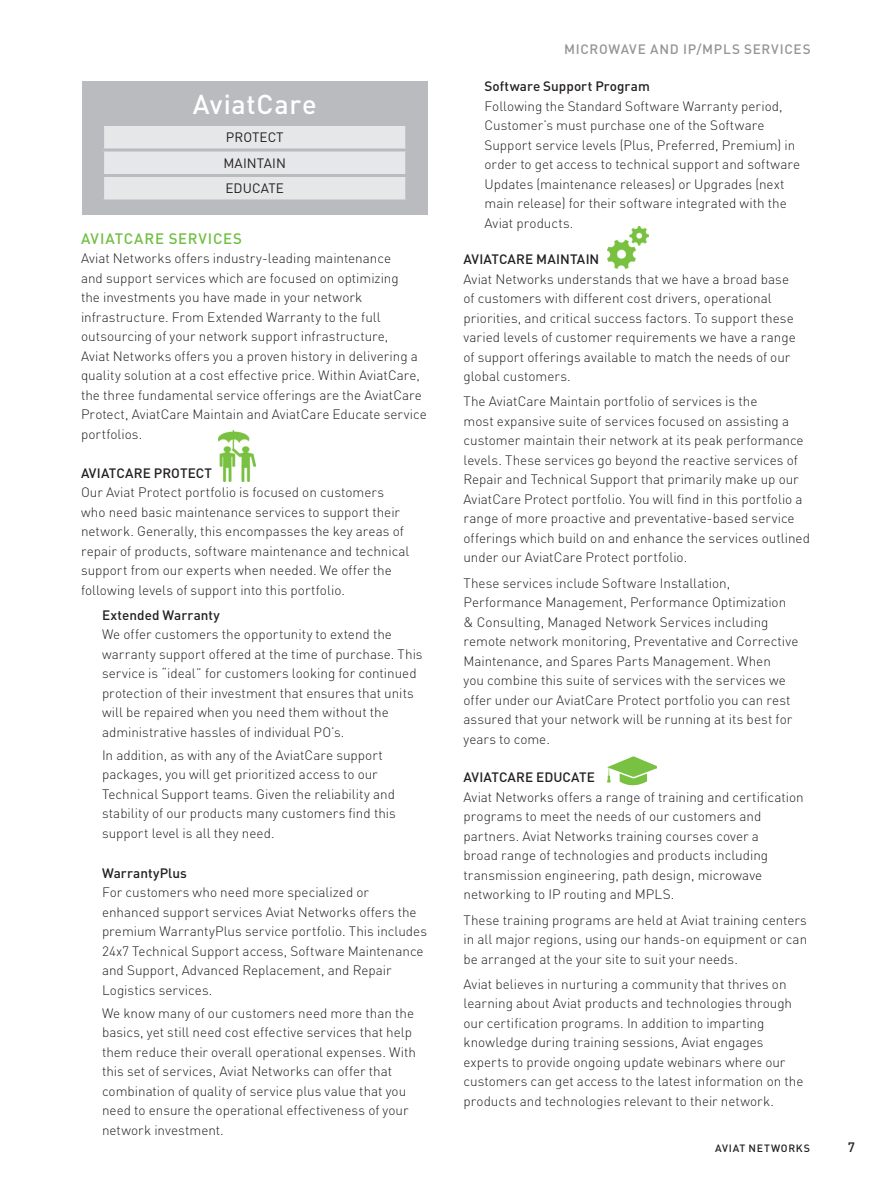
<style>
.page{position:relative;width:891px;height:1188px;background:#fff}
.page>*{position:absolute;margin:0;border:0;box-sizing:border-box;transform-origin:0 0}
.Subead_13_Black_Medi{font:500 27px "DINOT";letter-spacing:.025em;color:#fff}
.Subhead_10_Green_Med{font:500 15px "DINOT";letter-spacing:.05em;color:#71bf44}
.Text_9_Black_Light{font:300 13.5px/19.5px "DINOT";color:#231f20}
.Text_Bullet_9_Black{font:300 13.5px/19.5px "DINOT";color:#231f20}
.servicesBlk_subgroup{font:500 13.5px "DINOT";letter-spacing:.005em;color:#231f20}
.t1{font:500 13.5px "DINOT";letter-spacing:.05em;color:#939598}
.t2{font:13.5px "DINOT";letter-spacing:.01em;color:#231f20}
.t3{font:500 10.5px "DINOT";letter-spacing:.065em;color:#231f20}
.s1{font-weight:500}
</style>
<div class="page">
<div style="left:82px;top:81px;width:346px;height:133px;background:#babbbe"></div>
<div style="left:104px;top:126px;width:301px;height:74px;background:#e6e7e9"></div>
<svg style="left:104px;top:148px;width:302px;height:4px"></svg>
<hr style="left:101px;top:174px;width:307px;height:3px;background:#babbbe">
<img style="left:608px;top:227px;width:41px;height:41px">
<img style="left:218px;top:431px;width:37px;height:50px">
<svg style="left:607px;top:756px;width:50px;height:30px"></svg>
<p class="Subead_13_Black_Medi" style="left:193px;top:86px;width:125px">AviatCare</p>
<p class="t2" style="left:226px;top:128px;width:59px">PROTECT</p>
<p class="t2" style="left:223px;top:154px;width:64px">MAINTAIN</p>
<p class="t2" style="left:225px;top:179px;width:60px">EDUCATE</p>
<p class="Subhead_10_Green_Med" style="left:81px;top:228px;width:163px">AVIATCARE SERVICES</p>
<p class="Text_9_Black_Light" style="left:81px;top:248px;width:347px">Aviat Networks offers industry-leading maintenance<br>and support services which are focused on optimizing<br>the investments you have made in your network infrastructure. From Extended Warranty to the full outsourcing of your network support infrastructure,<br>Aviat Networks offers you a proven history in delivering a quality solution at a cost effective price. Within AviatCare, the three fundamental service offerings are the AviatCare Protect, AviatCare Maintain and AviatCare Educate service portfolios.</p>
<p class="servicesBlk_subgroup" style="left:81px;top:464px;width:133px">AVIATCARE PROTECT</p>
<p class="Text_9_Black_Light" style="left:81px;top:482px;width:330px">Our Aviat Protect portfolio is focused on customers who need basic maintenance services to support their network. Generally, this encompasses the key areas of repair of products, software maintenance and technical support from our experts when needed. We offer the following levels of support into this portfolio.</p>
<p class="Text_Bullet_9_Black" style="left:102px;top:605px;width:322px"><span class="s1">Extended Warranty<br></span>We offer customers the opportunity to extend the warranty support offered at the time of purchase. This service is “ideal” for customers looking for continued protection of their investment that ensures that units will be repaired when you need them without the administrative hassles of individual PO’s.</p>
<p class="Text_Bullet_9_Black" style="left:102px;top:745px;width:295px">In addition, as with any of the AviatCare support packages, you will get prioritized access to our Technical Support teams. Given the reliability and stability of our products many customers find this support level is all they need.</p>
<p class="Text_Bullet_9_Black" style="left:102px;top:863px;width:327px"><span class="s1">WarrantyPlus<br></span>For customers who need more specialized or enhanced support services Aviat Networks offers the premium WarrantyPlus service portfolio. This includes 24x7 Technical Support access, Software Maintenance and Support, Advanced Replacement, and Repair Logistics services.</p>
<p class="Text_Bullet_9_Black" style="left:102px;top:1003px;width:316px">We know many of our customers need more than the basics, yet still need cost effective services that help them reduce their overall operational expenses. With this set of services, Aviat Networks can offer that combination of quality of service plus value that you need to ensure the operational effectiveness of your network investment.</p>
<p class="t1" style="left:564px;top:40px;width:248px">MICROWAVE AND IP/MPLS SERVICES</p>
<p class="Text_Bullet_9_Black" style="left:484px;top:76px;width:317px"><span class="s1">Software Support Program<br></span>Following the Standard Software Warranty period, Customer’s must purchase one of the Software Support service levels (Plus, Preferred, Premium) in order to get access to technical support and software Updates (maintenance releases) or Upgrades (next main release) for their software integrated with the Aviat products.</p>
<p class="servicesBlk_subgroup" style="left:464px;top:250px;width:137px">AVIATCARE MAINTAIN</p>
<p class="Text_9_Black_Light" style="left:464px;top:269px;width:334px">Aviat Networks understands that we have a broad base of customers with different cost drivers, operational priorities, and critical success factors. To support these varied levels of customer requirements we have a range of support offerings available to match the needs of our global customers.</p>
<p class="Text_9_Black_Light" style="left:464px;top:391px;width:348px">The AviatCare Maintain portfolio of services is the<br>most expansive suite of services focused on assisting a customer maintain their network at its peak performance levels. These services go beyond the reactive services of Repair and Technical Support that primarily make up our AviatCare Protect portfolio. You will find in this portfolio a range of more proactive and preventative-based service offerings which build on and enhance the services outlined under our AviatCare Protect portfolio.</p>
<p class="Text_9_Black_Light" style="left:464px;top:572px;width:336px">These services include Software Installation, Performance Management, Performance Optimization &amp; Consulting, Managed Network Services including remote network monitoring, Preventative and Corrective Maintenance, and Spares Parts Management. When<br>you combine this suite of services with the services we offer under our AviatCare Protect portfolio you can rest assured that your network will be running at its best for years to come.</p>
<p class="servicesBlk_subgroup" style="left:464px;top:768px;width:133px">AVIATCARE EDUCATE</p>
<p class="Text_9_Black_Light" style="left:464px;top:787px;width:342px">Aviat Networks offers a range of training and certification programs to meet the needs of our customers and partners. Aviat Networks training courses cover a<br>broad range of technologies and products including transmission engineering, path design, microwave networking to IP routing and MPLS.</p>
<p class="Text_9_Black_Light" style="left:464px;top:909px;width:345px;text-align:justify">These training programs are held at Aviat training centers in all major regions, using our hands-on equipment or can be arranged at the your site to suit your needs.</p>
<p class="Text_9_Black_Light" style="left:464px;top:973px;width:341px">Aviat believes in nurturing a community that thrives on learning about Aviat products and technologies through our certification programs. In addition to imparting knowledge during training sessions, Aviat engages experts to provide ongoing update webinars where our customers can get access to the latest information on the products and technologies relevant to their network.</p>
<p class="t3" style="left:715px;top:1141px;width:96px">AVIAT NETWORKS</p>
<p class="servicesBlk_subgroup" style="left:848px;top:1138px;width:9px">7</p>
</div>
